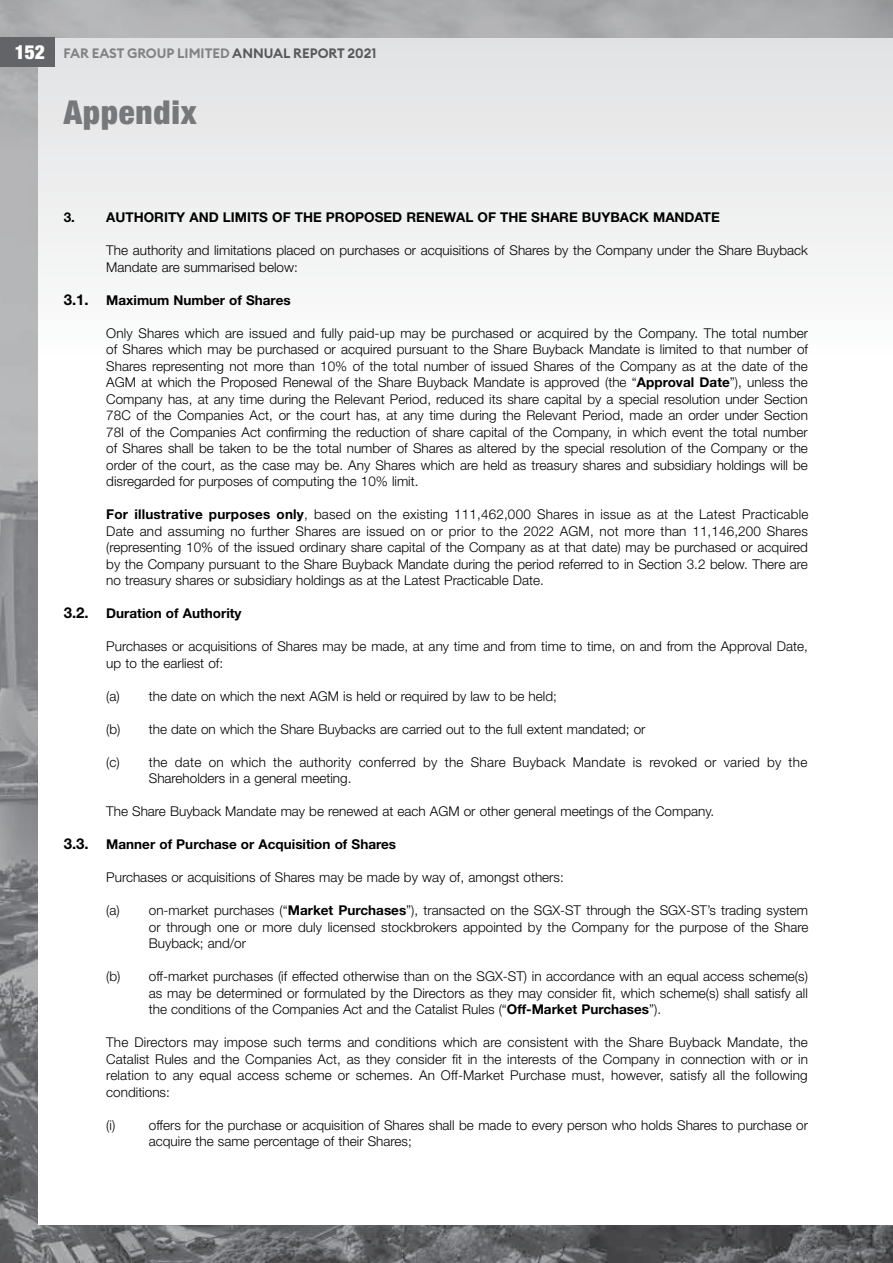
<style>
.page{position:relative;width:893px;height:1263px;background:#fff}
.page>*{position:absolute;margin:0;border:0;box-sizing:border-box;transform-origin:0 0}
.t1{font:900 condensed 33px "Helvetica Neue LT Std";letter-spacing:.025em;color:#77787b}
.t2{font:900 condensed 19.5px "Helvetica Neue LT Std";color:#fff}
.t3{font:300 13.5px/16.5px "Helvetica Neue LT Std";color:#000;text-align:justify}
.t4{font:700 13.5px "Helvetica Neue LT Std";color:#000}
.t5{font:300 13.5px/16.5px "Helvetica Neue LT Std";letter-spacing:.02em;color:#000}
.t6{font:600 13.5px "Euclid Circular B";color:#808285}
.s1{color:#58595b}
.s2{font-size:15px}
.s3{font-weight:700}
</style>
<div class="page">
<img style="left:0;top:0;width:893px;height:1263px">
<div style="left:38px;top:38px;width:855px;height:1187px;background:linear-gradient(to bottom,#f0f0f1,#fff)"></div>
<div style="left:0;top:38px;width:55px;height:29px;background:#636467"></div>
<h2 class="t2" style="left:15px;top:40px;width:32px">152</h2>
<p class="t6" style="left:63px;top:44px;width:314px">FAR EAST GROUP LIMITED <span class="s1">ANNUAL REPORT 2021</span></p>
<h1 class="t1" style="left:64px;top:92px;width:135px">Appendix</h1>
<p class="t4" style="left:64px;top:209px;width:62px">3. Authority</p>
<p class="t4" style="left:189px;top:209px;width:11px">and</p>
<p class="t4" style="left:223px;top:209px;width:17px">Limits</p>
<p class="t4" style="left:272px;top:209px;width:33px">of the</p>
<p class="t4" style="left:326px;top:209px;width:225px">PROPOSED RENEWAL OF THE Share</p>
<p class="t4" style="left:582px;top:209px;width:20px">Buyback</p>
<p class="t4" style="left:653px;top:209px;width:23px">Mandate</p>
<p class="t3" style="left:106px;top:242px;width:703px">The authority and limitations placed on purchases or acquisitions of Shares by the Company under the Share Buyback<br>Mandate are summarised below:</p>
<p class="t4" style="left:64px;top:292px;width:228px"><span class="s2">3.1.</span> Maximum Number of Shares</p>
<p class="t3" style="left:106px;top:324px;width:703px">Only Shares which are issued and fully paid-up may be purchased or acquired by the Company. The total number of Shares which may be purchased or acquired pursuant to the Share Buyback Mandate is limited to that number of Shares representing not more than 10% of the total number of issued Shares of the Company as at the date of the AGM at which the Proposed Renewal of the Share Buyback Mandate is approved (the “<span class="s3">Approval Date</span>”), unless the Company has, at any time during the Relevant Period, reduced its share capital by a special resolution under Section 78C of the Companies Act, or the court has, at any time during the Relevant Period, made an order under Section 78I of the Companies Act confirming the reduction of share capital of the Company, in which event the total number of Shares shall be taken to be the total number of Shares as altered by the special resolution of the Company or the order of the court, as the case may be. Any Shares which are held as treasury shares and subsidiary holdings will be disregarded for purposes of computing the 10% limit.</p>
<p class="t3" style="left:106px;top:506px;width:703px"><span class="s3">For illustrative purposes only</span>, based on the existing 111,462,000 Shares in issue as at the Latest Practicable Date and assuming no further Shares are issued on or prior to the 2022 AGM, not more than 11,146,200 Shares (representing 10% of the issued ordinary share capital of the Company as at that date) may be purchased or acquired by the Company pursuant to the Share Buyback Mandate during the period referred to in Section 3.2 below. There are no treasury shares or subsidiary holdings as at the Latest Practicable Date.</p>
<p class="t4" style="left:64px;top:605px;width:179px"><span class="s2">3.2.</span> Duration of Authority</p>
<p class="t3" style="left:106px;top:638px;width:703px">Purchases or acquisitions of Shares may be made, at any time and from time to time, on and from the Approval Date, up to the earliest of:</p>
<p class="t3" style="left:106px;top:687px;width:452px">(a) the date on which the next AGM is held or required by law to be held;</p>
<p class="t3" style="left:106px;top:720px;width:541px">(b) the date on which the Share Buybacks are carried out to the full extent mandated; or</p>
<p class="t5" style="left:149px;top:753px;width:660px;text-indent:-43px">(c) the date on which the authority conferred by the Share Buyback Mandate is revoked or varied by the<br>Shareholders in a general meeting.</p>
<p class="t3" style="left:106px;top:803px;width:609px">The Share Buyback Mandate may be renewed at each AGM or other general meetings of the Company.</p>
<p class="t4" style="left:64px;top:836px;width:334px"><span class="s2">3.3.</span> Manner of Purchase or Acquisition of Shares</p>
<p class="t3" style="left:106px;top:869px;width:459px">Purchases or acquisitions of Shares may be made by way of, amongst others:</p>
<p class="t3" style="left:149px;top:902px;width:661px;text-indent:-43px">(a) on-market purchases (“<span class="s3">Market Purchases</span>”), transacted on the SGX-ST through the SGX-ST’s trading system or through one or more duly licensed stockbrokers appointed by the Company for the purpose of the Share Buyback; and/or</p>
<p class="t3" style="left:149px;top:968px;width:661px;text-indent:-43px">(b) off-market purchases (if effected otherwise than on the SGX-ST) in accordance with an equal access scheme(s) as may be determined or formulated by the Directors as they may consider fit, which scheme(s) shall satisfy all the conditions of the Companies Act and the Catalist Rules (“<span class="s3">Off-Market Purchases</span>”).</p>
<p class="t3" style="left:106px;top:1034px;width:703px">The Directors may impose such terms and conditions which are consistent with the Share Buyback Mandate, the Catalist Rules and the Companies Act, as they consider fit in the interests of the Company in connection with or in relation to any equal access scheme or schemes. An Off-Market Purchase must, however, satisfy all the following conditions:</p>
<p class="t3" style="left:106px;top:1116px;width:11px">(i)</p>
<p class="t3" style="left:149px;top:1116px;width:661px">offers for the purchase or acquisition of Shares shall be made to every person who holds Shares to purchase or acquire the same percentage of their Shares;</p>
</div>
